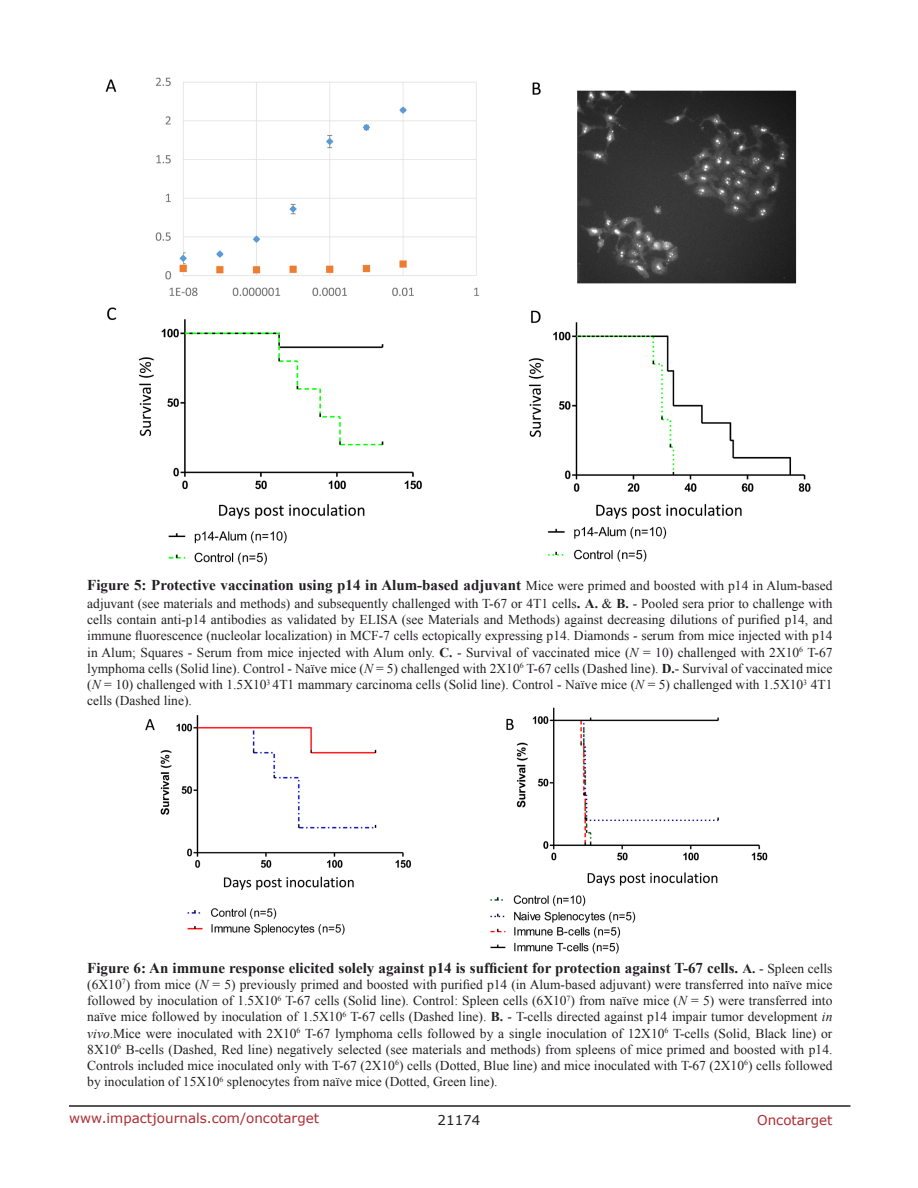
<style>
.page{position:relative;width:918px;height:1188px;background:#fff}
.page>*{position:absolute;margin:0;border:0;box-sizing:border-box;transform-origin:0 0}
.FigureText{font:700 15px "Times New Roman";color:#221f22}
.FigureText-2{font:13.5px/16.2px "Times New Roman";color:#221f22;text-align:justify}
.t1{font:13.5px "Verdana";color:#ac2b31}
.t2{font:13.5px "Verdana";color:#221f22}
.s1{font-weight:400;font-size:13.5px}
.s2{font-weight:700;font-size:15px}
.s3{font-weight:700}
.s4{font-style:italic}
.s5{font-size:13.5px}
</style>
<div class="page">
<hr style="left:69px;top:1105px;width:781px;height:2px;background:#231f20">
<img style="left:105px;top:77px;width:706px;height:488px">
<img style="left:145px;top:707px;width:623px;height:247px">
<p class="FigureText" style="left:87px;top:574px;width:747px">Figure 5: Protective vaccination using p14 in Alum-based adjuvant <span class="s1">Mice were primed and boosted with p14 in Alum-based</span></p>
<p class="FigureText-2" style="left:87px;top:595px;width:747px">adjuvant (see materials and methods) and subsequently challenged with T-67 or 4T1 cells<span class="s2">.</span> <span class="s3">A.</span> &amp; <span class="s3">B.</span> - Pooled sera prior to challenge with cells contain anti-p14 antibodies as validated by ELISA (see Materials and Methods) against decreasing dilutions of purified p14, and immune fluorescence (nucleolar localization) in MCF-7 cells ectopically expressing p14. Diamonds - serum from mice injected with p14 in Alum; Squares - Serum from mice injected with Alum only. <span class="s3">C.</span> - Survival of vaccinated mice (<span class="s4">N</span> = 10) challenged with 2X10<sup>6</sup> T-67 lymphoma cells (Solid line). Control - Naïve mice (<span class="s4">N</span> = 5) challenged with 2X10<sup>6</sup> T-67 cells (Dashed line). <span class="s3">D.</span>- Survival of vaccinated mice (<span class="s4">N</span> = 10) challenged with 1.5X10<sup>3</sup> 4T1 mammary carcinoma cells (Solid line). Control - Naïve mice (<span class="s4">N</span> = 5) challenged with 1.5X10<sup>3</sup> 4T1 cells (Dashed line).</p>
<p class="FigureText" style="left:87px;top:957px;width:747px">Figure 6: An immune response elicited solely against p14 is sufficient for protection against T-67 cells. <span class="s5">A.</span> <span class="s1">- Spleen cells</span></p>
<p class="FigureText-2" style="left:87px;top:976px;width:747px">(6X10<sup>7</sup>) from mice (<span class="s4">N</span> = 5) previously primed and boosted with purified p14 (in Alum-based adjuvant) were transferred into naïve mice followed by inoculation of 1.5X10<sup>6</sup> T-67 cells (Solid line). Control: Spleen cells (6X10<sup>7</sup>) from naïve mice (<span class="s4">N</span> = 5) were transferred into naïve mice followed by inoculation of 1.5X10<sup>6</sup> T-67 cells (Dashed line). <span class="s3">B.</span> - T-cells directed against p14 impair tumor development <span class="s4">in vivo</span>.Mice were inoculated with 2X10<sup>6</sup> T-67 lymphoma cells followed by a single inoculation of 12X10<sup>6</sup> T-cells (Solid, Black line) or 8X10<sup>6</sup> B-cells (Dashed, Red line) negatively selected (see materials and methods) from spleens of mice primed and boosted with p14.<br>Controls included mice inoculated only with T-67 (2X10<sup>6</sup>) cells (Dotted, Blue line) and mice inoculated with T-67 (2X10<sup>6</sup>) cells followed by inoculation of 15X10<sup>6</sup> splenocytes from naïve mice (Dotted, Green line).</p>
<p class="t1" style="left:69px;top:1109px;width:252px">www.impactjournals.com/oncotarget</p>
<p class="t2" style="left:438px;top:1111px;width:44px">21174</p>
<p class="t1" style="left:757px;top:1111px;width:77px">Oncotarget</p>
</div>
